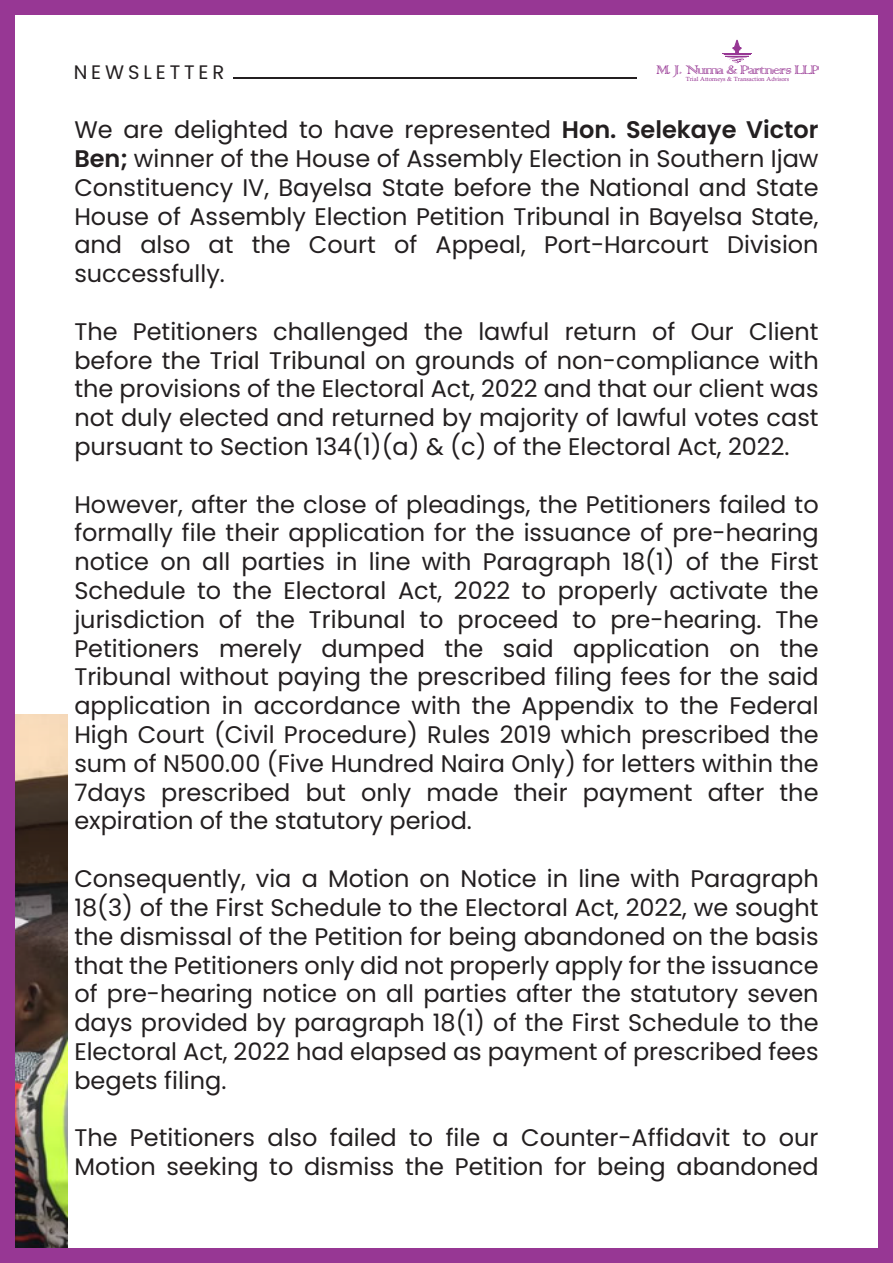
<style>
.page{position:relative;width:893px;height:1263px;background:#fff}
.page>*{position:absolute;margin:0;border:0;box-sizing:border-box;transform-origin:0 0}
.t1{font:24px/28.8px "Poppins";color:#231f20;text-align:justify}
.t2{font:19.5px "Poppins";letter-spacing:.2em;color:#231f20}
.t3{font:16.65px "Colonna";letter-spacing:-.07em;color:#973794;scale:1.04 1}
.t4{font:6px "Calisto";letter-spacing:-.005em;color:#973794;scale:1.04 1}
.s1{font-weight:600}
</style>
<div class="page">
<img style="left:15px;top:714px;width:52px;height:534px">
<div style="left:0;top:0;width:15px;height:1263px;background:#973794"></div>
<div style="left:878px;top:0;width:15px;height:1263px;background:#973794"></div>
<div style="left:0;top:0;width:886px;height:14px;background:#973794"></div>
<div style="left:0;top:1248px;width:886px;height:15px;background:#973794"></div>
<hr style="left:233px;top:77px;width:404px;height:2px;background:#231f20">
<svg style="left:722px;top:40px;width:30px;height:24px"></svg>
<p class="t2" style="left:74px;top:60px;width:152px">NEWSLETTER</p>
<p class="t3" style="left:656px;top:59px;width:159px">M. J. Numa &amp; Partners LLP</p>
<p class="t4" style="left:686px;top:76px;width:101px">Trial Attorneys &amp; Transaction Advisors</p>
<p class="t1" style="left:74px;top:115px;width:746px">We are delighted to have represented <span class="s1">Hon. Selekaye Victor Ben;</span> winner of the House of Assembly Election in Southern Ijaw Constituency IV, Bayelsa State before the National and State House of Assembly Election Petition Tribunal in Bayelsa State, and also at the Court of Appeal, Port-Harcourt Division successfully.</p>
<p class="t1" style="left:74px;top:317px;width:746px">The Petitioners challenged the lawful return of Our Client before the Trial Tribunal on grounds of non-compliance with the provisions of the Electoral Act, 2022 and that our client was not duly elected and returned by majority of lawful votes cast pursuant to Section 134(1)(a) &amp; (c) of the Electoral Act, 2022.</p>
<p class="t1" style="left:74px;top:490px;width:746px">However, after the close of pleadings, the Petitioners failed to formally file their application for the issuance of pre-hearing notice on all parties in line with Paragraph 18(1) of the First Schedule to the Electoral Act, 2022 to properly activate the jurisdiction of the Tribunal to proceed to pre-hearing. The Petitioners merely dumped the said application on the Tribunal without paying the prescribed filing fees for the said application in accordance with the Appendix to the Federal High Court (Civil Procedure) Rules 2019 which prescribed the sum of N500.00 (Five Hundred Naira Only) for letters within the 7days prescribed but only made their payment after the expiration of the statutory period.</p>
<p class="t1" style="left:74px;top:864px;width:746px">Consequently, via a Motion on Notice in line with Paragraph 18(3) of the First Schedule to the Electoral Act, 2022, we sought the dismissal of the Petition for being abandoned on the basis that the Petitioners only did not properly apply for the issuance of pre-hearing notice on all parties after the statutory seven days provided by paragraph 18(1) of the First Schedule to the Electoral Act, 2022 had elapsed as payment of prescribed fees begets filing.</p>
<p class="t1" style="left:74px;top:1123px;width:746px">The Petitioners also failed to file a Counter-Affidavit to our<br>Motion seeking to dismiss the Petition for being abandoned</p>
</div>
